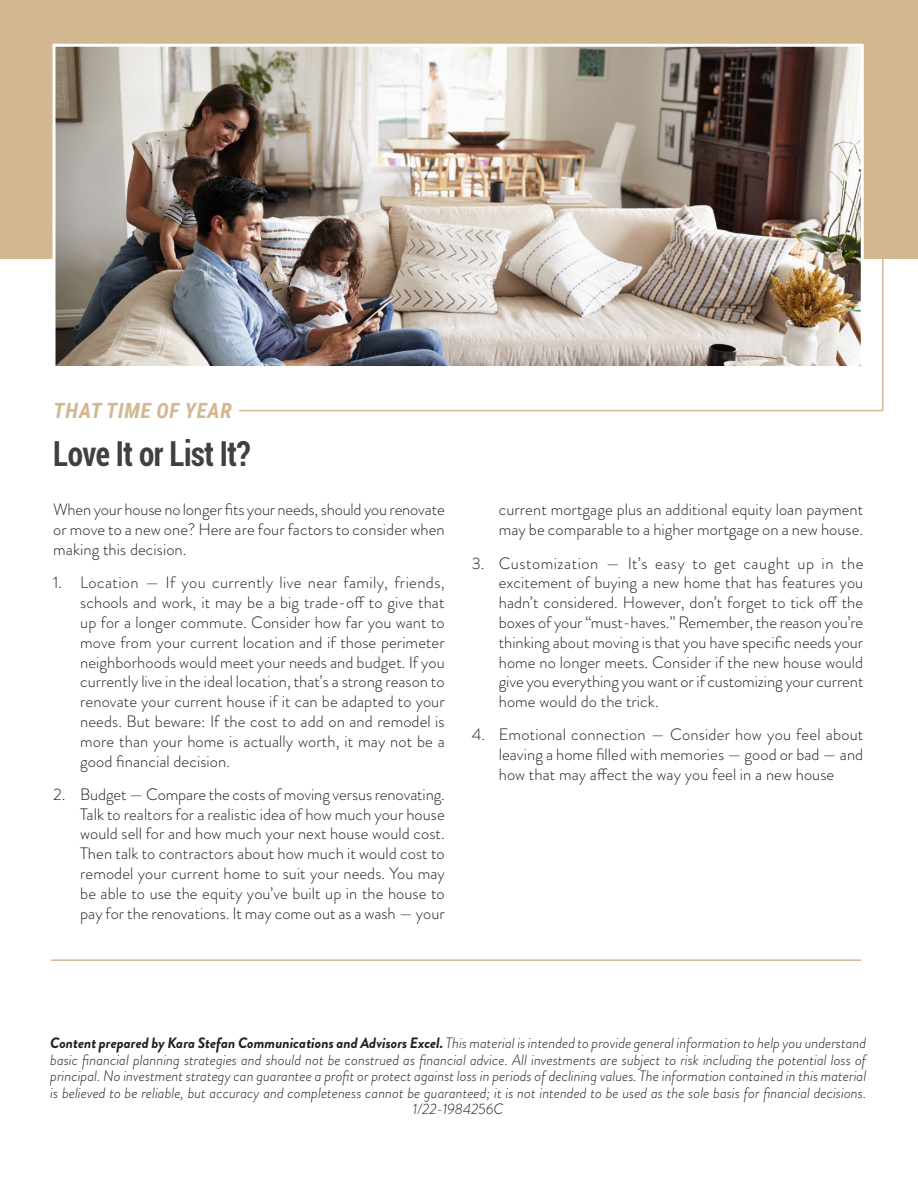
<style>
.page{position:relative;width:918px;height:1188px;background:#fff}
.page>*{position:absolute;margin:0;border:0;box-sizing:border-box;transform-origin:0 0}
.t1{font:700 condensed 34.5px "Roboto";letter-spacing:-.015em;color:#404040;scale:.9 1}
.t2{font:italic 700 21px "Roboto Condensed";letter-spacing:.035em;color:#d3b791}
.t3{font:300 16.5px/19.8px "Brandon Grotesque";letter-spacing:.005em;color:#231f20;text-align:justify}
.t4{font:italic 300 15px/16.5px "Brandon Grotesque";color:#231f20;text-align:center}
.s1{font-weight:700}
</style>
<div class="page">
<hr style="left:51px;top:959px;width:810px;height:2px;background:#d3b791">
<div style="left:0;top:0;width:918px;height:259px;background:#d3b791"></div>
<img style="left:57px;top:48px;width:181px;height:317px">
<img style="left:238px;top:43px;width:646px;height:369px">
<p class="t2" style="left:54px;top:396px;width:180px">THAT TIME OF YEAR</p>
<p class="t1" style="left:53px;top:429px;width:221px">Love It or List It?</p>
<p class="t3" style="left:53px;top:500px;width:393px">When your house no longer fits your needs, should you renovate or move to a new one? Here are four factors to consider when making this decision.</p>
<p class="t3" style="left:80px;top:573px;width:366px;text-indent:-27px">1. Location — If you currently live near family, friends, schools and work, it may be a big trade-off to give that up for a longer commute. Consider how far you want to move from your current location and if those perimeter neighborhoods would meet your needs and budget. If you currently live in the ideal location, that’s a strong reason to renovate your current house if it can be adapted to your needs. But beware: If the cost to add on and remodel is more than your home is actually worth, it may not be a good financial decision.</p>
<p class="t3" style="left:80px;top:784px;width:366px;text-indent:-27px">2. Budget — Compare the costs of moving versus renovating.<br>Talk to realtors for a realistic idea of how much your house would sell for and how much your next house would cost.<br>Then talk to contractors about how much it would cost to remodel your current home to suit your needs. You may be able to use the equity you’ve built up in the house to pay for the renovations. It may come out as a wash — your</p>
<p class="t3" style="left:499px;top:500px;width:366px">current mortgage plus an additional equity loan payment may be comparable to a higher mortgage on a new house.</p>
<p class="t3" style="left:499px;top:553px;width:366px;text-indent:-27px">3. Customization — It’s easy to get caught up in the excitement of buying a new home that has features you hadn’t considered. However, don’t forget to tick off the boxes of your “must-haves.” Remember, the reason you’re thinking about moving is that you have specific needs your home no longer meets. Consider if the new house would give you everything you want or if customizing your current home would do the trick.</p>
<p class="t3" style="left:499px;top:725px;width:366px;text-indent:-27px">4. Emotional connection — Consider how you feel about leaving a home filled with memories — good or bad — and how that may affect the way you feel in a new house</p>
<p class="t4" style="left:50px;top:1035px;width:818px"><span class="s1">Content prepared by Kara Stefan Communications and Advisors Excel.</span> This material is intended to provide general information to help you understand basic financial planning strategies and should not be construed as financial advice. All investments are subject to risk including the potential loss of principal. No investment strategy can guarantee a profit or protect against loss in periods of declining values. The information contained in this material is believed to be reliable, but accuracy and completeness cannot be guaranteed; it is not intended to be used as the sole basis for financial decisions.<br>1/22-1984256C</p>
</div>
